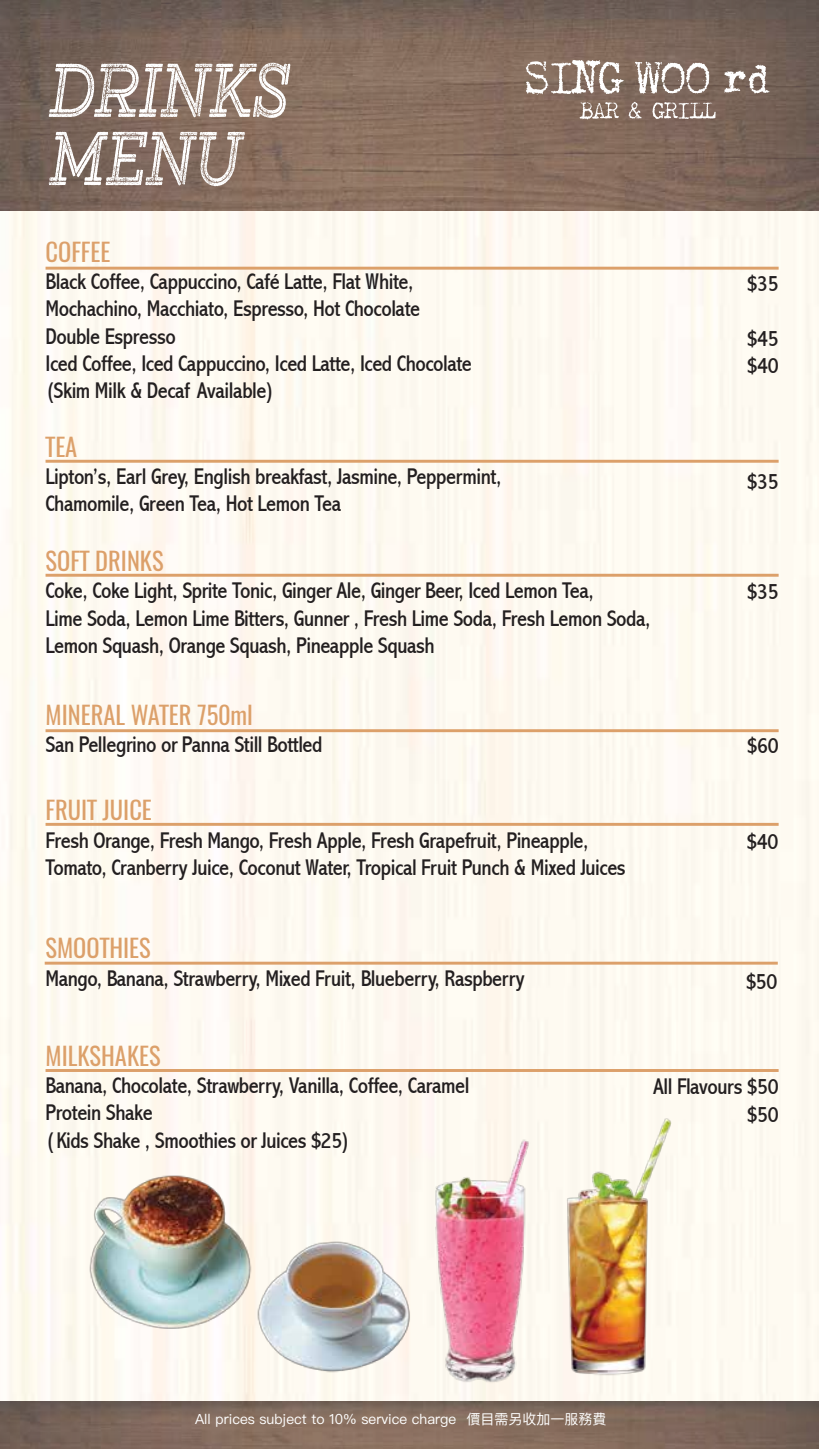
<style>
.page{position:relative;width:819px;height:1449px;background:#fff}
.page>*{position:absolute;margin:0;border:0;box-sizing:border-box;transform-origin:0 0}
.t1{font:700 68.08px "Gist Rough Reg";color:#fff;scale:.81 1}
.t2{font:24.5px "Oswald";color:#dca06a}
.t3{font:condensed 22.75px/27.3px "Abadi";letter-spacing:-.02em;color:#231f20}
.t4{font:14px "Ping Fang HK";color:#fff}
</style>
<div class="page">
<div style="left:0;top:211px;width:819px;height:1191px;background:#fefaf1"></div>
<img style="left:0;top:1402px;width:819px;height:47px">
<img style="left:0;top:0;width:819px;height:211px">
<hr style="left:46px;top:1069px;width:733px;height:3px;background:#dca06a">
<hr style="left:45px;top:962px;width:733px;height:3px;background:#dca06a">
<hr style="left:46px;top:823px;width:733px;height:3px;background:#dca06a">
<hr style="left:46px;top:729px;width:733px;height:3px;background:#dca06a">
<hr style="left:46px;top:574px;width:733px;height:3px;background:#dca06a">
<img style="left:518px;top:1106px;width:179px;height:278px">
<img style="left:346px;top:1121px;width:271px;height:294px">
<img style="left:249px;top:1225px;width:171px;height:156px">
<img style="left:86px;top:1170px;width:171px;height:167px">
<hr style="left:46px;top:267px;width:733px;height:3px;background:#dca06a">
<hr style="left:46px;top:460px;width:733px;height:3px;background:#dca06a">
<svg style="left:526px;top:60px;width:98px;height:35px"></svg>
<svg style="left:635px;top:62px;width:74px;height:32px"></svg>
<svg style="left:724px;top:65px;width:46px;height:28px"></svg>
<svg style="left:580px;top:102px;width:39px;height:17px"></svg>
<svg style="left:629px;top:102px;width:13px;height:17px"></svg>
<svg style="left:652px;top:102px;width:64px;height:17px"></svg>
<h1 class="t1" style="left:50px;top:42px;width:298px">DRINKS</h1>
<h1 class="t1" style="left:49px;top:111px;width:239px">MENU</h1>
<p class="t2" style="left:46px;top:235px;width:66px">COFFEE</p>
<p class="t3" style="left:46px;top:268px;width:428px">Black Coffee, Cappuccino, Café Latte, Flat White, Mochachino, Macchiato, Espresso, Hot Chocolate Double Espresso<br>Iced Coffee, Iced Cappuccino, Iced Latte, Iced Chocolate (Skim Milk &amp; Decaf Available)</p>
<p class="t2" style="left:46px;top:430px;width:33px">TEA</p>
<p class="t3" style="left:46px;top:463px;width:457px">Lipton’s, Earl Grey, English breakfast, Jasmine, Peppermint,<br>Chamomile, Green Tea, Hot Lemon Tea</p>
<p class="t2" style="left:46px;top:544px;width:120px">SOFT DRINKS</p>
<p class="t3" style="left:46px;top:577px;width:607px">Coke, Coke Light, Sprite Tonic, Ginger Ale, Ginger Beer, Iced Lemon Tea,<br>Lime Soda, Lemon Lime Bitters, Gunner , Fresh Lime Soda, Fresh Lemon Soda,<br>Lemon Squash, Orange Squash, Pineapple Squash</p>
<p class="t2" style="left:46px;top:698px;width:209px">MINERAL WATER 750ml</p>
<p class="t3" style="left:46px;top:731px;width:279px">San Pellegrino or Panna Still Bottled</p>
<p class="t2" style="left:46px;top:793px;width:108px">FRUIT JUICE</p>
<p class="t3" style="left:46px;top:827px;width:582px">Fresh Orange, Fresh Mango, Fresh Apple, Fresh Grapefruit, Pineapple,<br>Tomato, Cranberry Juice, Coconut Water, Tropical Fruit Punch &amp; Mixed Juices</p>
<p class="t2" style="left:46px;top:931px;width:107px">SMOOTHIES</p>
<p class="t3" style="left:46px;top:965px;width:481px">Mango, Banana, Strawberry, Mixed Fruit, Blueberry, Raspberry</p>
<p class="t3" style="left:747px;top:270px;width:33px">$35</p>
<p class="t3" style="left:747px;top:325px;width:33px">$45 $40</p>
<p class="t3" style="left:747px;top:468px;width:33px">$35</p>
<p class="t3" style="left:747px;top:578px;width:33px">$35</p>
<p class="t3" style="left:747px;top:732px;width:33px">$60</p>
<p class="t3" style="left:747px;top:828px;width:33px">$40</p>
<p class="t3" style="left:746px;top:968px;width:33px">$50</p>
<p class="t2" style="left:46px;top:1039px;width:117px">MILKSHAKES</p>
<p class="t3" style="left:46px;top:1072px;width:425px">Banana, Chocolate, Strawberry, Vanilla, Coffee, Caramel<br>Protein Shake<br>(Kids Shake , Smoothies or Juices $25)</p>
<p class="t3" style="left:653px;top:1073px;width:127px;text-align:right">All Flavours $50 $50</p>
<p class="t4" style="left:195px;top:1411px;width:413px">All prices subject to 10% service charge 價目需另收加一服務費</p>
</div>
